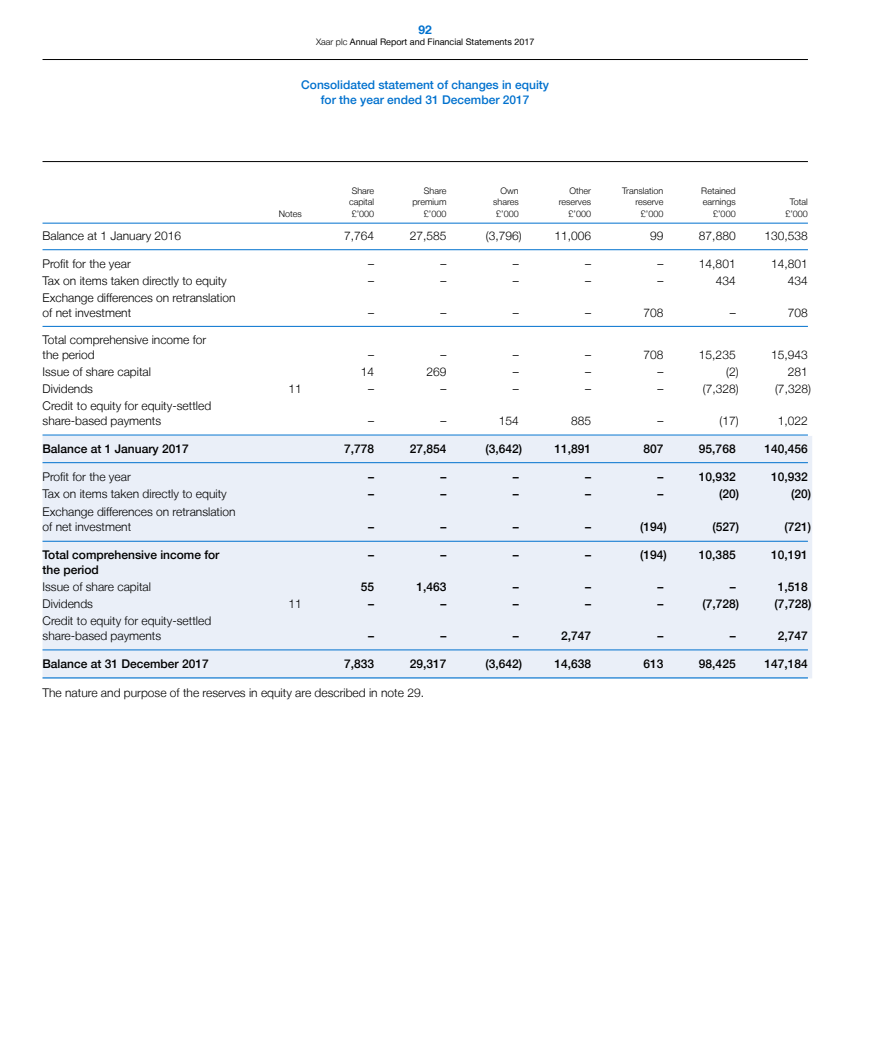
<style>
.page{position:relative;width:893px;height:1063px;background:#fff}
.page>*{position:absolute;margin:0;border:0;box-sizing:border-box;transform-origin:0 0}
.t1{font:300 12px/15px "Helvetica Neue LT";color:#000}
.t2{font:500 12px/15px "Helvetica Neue LT";color:#000}
.t3{font:500 12px/15px "Helvetica Neue LT";color:#0071ce;text-align:center}
.t4{font:700 12px "Helvetica Neue LT";color:#0071ce}
.t5{font:300 9px/11.2px "Helvetica Neue LT";color:#000;text-align:right}
.t6{font:9px "Helvetica Neue LT";color:#000}
.s1{font-weight:300}
</style>
<div class="page">
<hr style="left:43px;top:59px;width:765px;height:1px;background:#000">
<hr style="left:43px;top:161px;width:765px;height:1px;background:#000">
<div style="left:43px;top:436px;width:769px;height:242px;background:#eaeff8"></div>
<hr style="left:43px;top:223px;width:765px;height:1px;background:#0071ce">
<hr style="left:43px;top:249px;width:765px;height:1px;background:#0071ce">
<hr style="left:43px;top:326px;width:765px;height:1px;background:#0071ce">
<hr style="left:43px;top:435px;width:765px;height:1px;background:#0071ce">
<hr style="left:43px;top:462px;width:765px;height:1px;background:#0071ce">
<hr style="left:43px;top:541px;width:765px;height:1px;background:#0071ce">
<hr style="left:43px;top:650px;width:765px;height:1px;background:#0071ce">
<hr style="left:43px;top:677px;width:765px;height:1px;background:#0071ce">
<p class="t4" style="left:419px;top:22px;width:15px">92</p>
<p class="t6" style="left:316px;top:37px;width:220px"><span class="s1">Xaar plc</span> Annual Report and Financial Statements 2017</p>
<p class="t3" style="left:301px;top:77px;width:249px">Consolidated statement of changes in equity for the year ended 31 December 2017</p>
<p class="t5" style="left:279px;top:208px;width:25px">Notes</p>
<p class="t5" style="left:349px;top:185px;width:27px;text-align:justify">Share capital £’000</p>
<p class="t5" style="left:412px;top:185px;width:36px">Share premium £’000</p>
<p class="t5" style="left:493px;top:185px;width:27px">Own shares £’000</p>
<p class="t5" style="left:559px;top:185px;width:34px">Other reserves £’000</p>
<p class="t5" style="left:622px;top:185px;width:43px">Translation reserve £’000</p>
<p class="t5" style="left:701px;top:185px;width:36px">Retained earnings £’000</p>
<p class="t5" style="left:785px;top:196px;width:24px;text-align:center">Total £’000</p>
<p class="t1" style="left:43px;top:228px;width:140px">Balance at 1 January 2016</p>
<p class="t1" style="left:344px;top:228px;width:32px">7,764</p>
<p class="t1" style="left:410px;top:228px;width:38px">27,585</p>
<p class="t1" style="left:486px;top:228px;width:37px">(3,796)</p>
<p class="t1" style="left:554px;top:228px;width:38px">11,006</p>
<p class="t1" style="left:650px;top:228px;width:15px">99</p>
<p class="t1" style="left:699px;top:228px;width:38px">87,880</p>
<p class="t1" style="left:765px;top:228px;width:45px">130,538</p>
<p class="t1" style="left:43px;top:256px;width:90px">Profit for the year</p>
<p class="t1" style="left:368px;top:256px;width:7px">–</p>
<p class="t1" style="left:440px;top:256px;width:7px">–</p>
<p class="t1" style="left:513px;top:256px;width:7px">–</p>
<p class="t1" style="left:585px;top:256px;width:7px">–</p>
<p class="t1" style="left:657px;top:256px;width:7px">–</p>
<p class="t1" style="left:699px;top:256px;width:38px">14,801</p>
<p class="t1" style="left:771px;top:256px;width:38px">14,801</p>
<p class="t1" style="left:43px;top:273px;width:186px">Tax on items taken directly to equity</p>
<p class="t1" style="left:368px;top:273px;width:7px">–</p>
<p class="t1" style="left:440px;top:273px;width:7px">–</p>
<p class="t1" style="left:513px;top:273px;width:7px">–</p>
<p class="t1" style="left:585px;top:273px;width:7px">–</p>
<p class="t1" style="left:657px;top:273px;width:7px">–</p>
<p class="t1" style="left:716px;top:273px;width:22px">434</p>
<p class="t1" style="left:788px;top:273px;width:22px">434</p>
<p class="t1" style="left:43px;top:290px;width:194px">Exchange differences on retranslation of net investment</p>
<p class="t1" style="left:368px;top:305px;width:7px">–</p>
<p class="t1" style="left:441px;top:305px;width:7px">–</p>
<p class="t1" style="left:513px;top:305px;width:7px">–</p>
<p class="t1" style="left:585px;top:305px;width:7px">–</p>
<p class="t1" style="left:643px;top:305px;width:22px">708</p>
<p class="t1" style="left:730px;top:305px;width:7px">–</p>
<p class="t1" style="left:788px;top:305px;width:22px">708</p>
<p class="t1" style="left:43px;top:332px;width:165px">Total comprehensive income for the period</p>
<p class="t1" style="left:368px;top:347px;width:7px">–</p>
<p class="t1" style="left:440px;top:347px;width:7px">–</p>
<p class="t1" style="left:513px;top:347px;width:7px">–</p>
<p class="t1" style="left:585px;top:347px;width:7px">–</p>
<p class="t1" style="left:643px;top:347px;width:22px">708</p>
<p class="t1" style="left:699px;top:347px;width:38px">15,235</p>
<p class="t1" style="left:771px;top:347px;width:38px">15,943</p>
<p class="t1" style="left:43px;top:364px;width:110px">Issue of share capital</p>
<p class="t1" style="left:361px;top:364px;width:15px">14</p>
<p class="t1" style="left:426px;top:364px;width:22px">269</p>
<p class="t1" style="left:513px;top:364px;width:7px">–</p>
<p class="t1" style="left:585px;top:364px;width:7px">–</p>
<p class="t1" style="left:657px;top:364px;width:7px">–</p>
<p class="t1" style="left:726px;top:364px;width:14px">(2)</p>
<p class="t1" style="left:788px;top:364px;width:22px">281</p>
<p class="t1" style="left:43px;top:381px;width:52px">Dividends</p>
<p class="t1" style="left:289px;top:381px;width:15px">11</p>
<p class="t1" style="left:368px;top:381px;width:7px">–</p>
<p class="t1" style="left:441px;top:381px;width:7px">–</p>
<p class="t1" style="left:513px;top:381px;width:7px">–</p>
<p class="t1" style="left:585px;top:381px;width:7px">–</p>
<p class="t1" style="left:657px;top:381px;width:7px">–</p>
<p class="t1" style="left:703px;top:381px;width:37px">(7,328)</p>
<p class="t1" style="left:775px;top:381px;width:37px">(7,328)</p>
<p class="t1" style="left:43px;top:398px;width:170px">Credit to equity for equity-settled share-based payments</p>
<p class="t1" style="left:368px;top:413px;width:7px">–</p>
<p class="t1" style="left:441px;top:413px;width:7px">–</p>
<p class="t1" style="left:499px;top:413px;width:22px">154</p>
<p class="t1" style="left:571px;top:413px;width:22px">885</p>
<p class="t1" style="left:657px;top:413px;width:7px">–</p>
<p class="t1" style="left:719px;top:413px;width:21px">(17)</p>
<p class="t1" style="left:778px;top:413px;width:32px">1,022</p>
<p class="t2" style="left:43px;top:441px;width:148px">Balance at 1 January 2017</p>
<p class="t2" style="left:344px;top:441px;width:32px">7,778</p>
<p class="t2" style="left:410px;top:441px;width:38px">27,854</p>
<p class="t2" style="left:485px;top:441px;width:38px">(3,642)</p>
<p class="t2" style="left:554px;top:441px;width:38px">11,891</p>
<p class="t2" style="left:643px;top:441px;width:22px">807</p>
<p class="t2" style="left:699px;top:441px;width:38px">95,768</p>
<p class="t2" style="left:765px;top:441px;width:45px">140,456</p>
<p class="t1" style="left:43px;top:469px;width:90px">Profit for the year</p>
<p class="t2" style="left:368px;top:469px;width:7px">–</p>
<p class="t2" style="left:440px;top:469px;width:7px">–</p>
<p class="t2" style="left:513px;top:469px;width:7px">–</p>
<p class="t2" style="left:585px;top:469px;width:7px">–</p>
<p class="t2" style="left:657px;top:469px;width:7px">–</p>
<p class="t2" style="left:699px;top:469px;width:38px">10,932</p>
<p class="t2" style="left:771px;top:469px;width:38px">10,932</p>
<p class="t1" style="left:43px;top:486px;width:186px">Tax on items taken directly to equity</p>
<p class="t2" style="left:368px;top:486px;width:7px">–</p>
<p class="t2" style="left:440px;top:486px;width:7px">–</p>
<p class="t2" style="left:513px;top:486px;width:7px">–</p>
<p class="t2" style="left:585px;top:486px;width:7px">–</p>
<p class="t2" style="left:657px;top:486px;width:7px">–</p>
<p class="t2" style="left:719px;top:486px;width:22px">(20)</p>
<p class="t2" style="left:791px;top:486px;width:22px">(20)</p>
<p class="t1" style="left:43px;top:504px;width:194px">Exchange differences on retranslation of net investment</p>
<p class="t2" style="left:368px;top:520px;width:7px">–</p>
<p class="t2" style="left:441px;top:520px;width:7px">–</p>
<p class="t2" style="left:513px;top:520px;width:7px">–</p>
<p class="t2" style="left:585px;top:520px;width:7px">–</p>
<p class="t2" style="left:640px;top:520px;width:28px">(194)</p>
<p class="t2" style="left:712px;top:520px;width:28px">(527)</p>
<p class="t2" style="left:785px;top:520px;width:28px">(721)</p>
<p class="t2" style="left:43px;top:547px;width:178px">Total comprehensive income for the period</p>
<p class="t2" style="left:368px;top:547px;width:7px">–</p>
<p class="t2" style="left:440px;top:547px;width:7px">–</p>
<p class="t2" style="left:513px;top:547px;width:7px">–</p>
<p class="t2" style="left:585px;top:547px;width:7px">–</p>
<p class="t2" style="left:640px;top:547px;width:28px">(194)</p>
<p class="t2" style="left:699px;top:547px;width:38px">10,385</p>
<p class="t2" style="left:771px;top:547px;width:38px">10,191</p>
<p class="t1" style="left:43px;top:579px;width:110px">Issue of share capital</p>
<p class="t2" style="left:361px;top:579px;width:15px">55</p>
<p class="t2" style="left:416px;top:579px;width:32px">1,463</p>
<p class="t2" style="left:513px;top:579px;width:7px">–</p>
<p class="t2" style="left:585px;top:579px;width:7px">–</p>
<p class="t2" style="left:657px;top:579px;width:7px">–</p>
<p class="t2" style="left:730px;top:579px;width:7px">–</p>
<p class="t2" style="left:778px;top:579px;width:32px">1,518</p>
<p class="t1" style="left:43px;top:596px;width:52px">Dividends</p>
<p class="t1" style="left:289px;top:596px;width:15px">11</p>
<p class="t2" style="left:368px;top:596px;width:7px">–</p>
<p class="t2" style="left:441px;top:596px;width:7px">–</p>
<p class="t2" style="left:513px;top:596px;width:7px">–</p>
<p class="t2" style="left:585px;top:596px;width:7px">–</p>
<p class="t2" style="left:657px;top:596px;width:7px">–</p>
<p class="t2" style="left:702px;top:596px;width:38px">(7,728)</p>
<p class="t2" style="left:775px;top:596px;width:38px">(7,728)</p>
<p class="t1" style="left:43px;top:613px;width:170px">Credit to equity for equity-settled share-based payments</p>
<p class="t2" style="left:368px;top:628px;width:7px">–</p>
<p class="t2" style="left:441px;top:628px;width:7px">–</p>
<p class="t2" style="left:513px;top:628px;width:7px">–</p>
<p class="t2" style="left:561px;top:628px;width:32px">2,747</p>
<p class="t2" style="left:657px;top:628px;width:7px">–</p>
<p class="t2" style="left:730px;top:628px;width:7px">–</p>
<p class="t2" style="left:778px;top:628px;width:32px">2,747</p>
<p class="t2" style="left:43px;top:656px;width:168px">Balance at 31 December 2017</p>
<p class="t2" style="left:344px;top:656px;width:32px">7,833</p>
<p class="t2" style="left:410px;top:656px;width:38px">29,317</p>
<p class="t2" style="left:485px;top:656px;width:38px">(3,642)</p>
<p class="t2" style="left:554px;top:656px;width:38px">14,638</p>
<p class="t2" style="left:643px;top:656px;width:22px">613</p>
<p class="t2" style="left:699px;top:656px;width:38px">98,425</p>
<p class="t2" style="left:765px;top:656px;width:45px">147,184</p>
<p class="t1" style="left:43px;top:685px;width:383px">The nature and purpose of the reserves in equity are described in note 29.</p>
</div>
